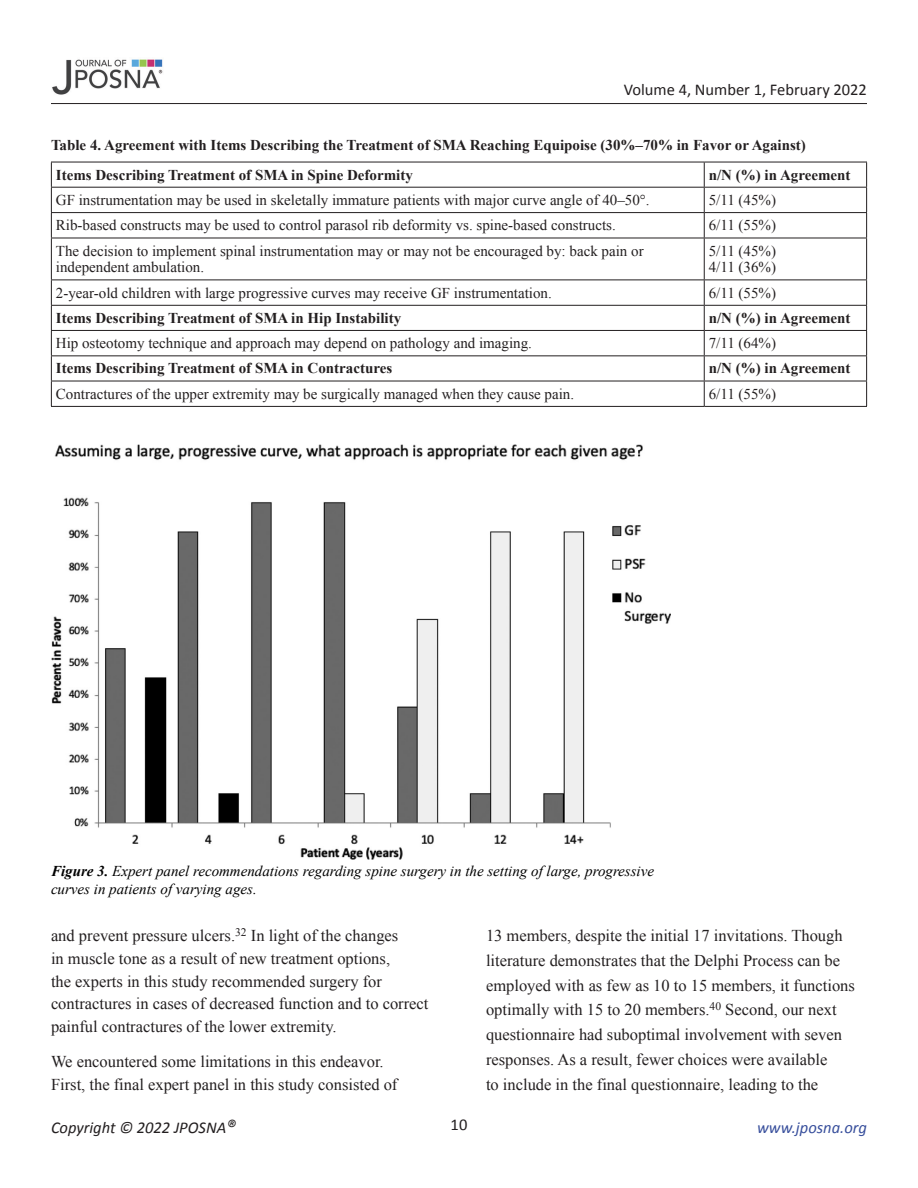
<style>
.page{position:relative;width:918px;height:1188px;background:#fff}
.page>*{position:absolute;margin:0;border:0;box-sizing:border-box;transform-origin:0 0}
.t1{font:16.5px/24.8px "Times New Roman";color:#231f20}
.t2{font:16.5px "Calibri";color:#231f20}
.t3{font:italic 16.5px "Calibri";color:#231f20}
.t4{font:italic 16.5px "Calibri";color:#384f9c}
.t5{font:15px/16.5px "Times New Roman";color:#231f20}
.t6{font:700 15px/30px "Times New Roman";color:#231f20}
.t7{font:italic 15px/18px "Times New Roman";color:#000}
.s1{font-weight:700}
.s2{font-size:19.5px}
</style>
<div class="page">
<hr style="left:51px;top:103px;width:816px;height:1px;background:#231f20">
<img style="left:52px;top:59px;width:111px;height:36px">
<hr style="left:51px;top:162px;width:653px;height:1px;background:#231f20">
<hr style="left:704px;top:162px;width:163px;height:1px;background:#231f20">
<hr style="left:51px;top:187px;width:653px;height:1px;background:#231f20">
<hr style="left:704px;top:187px;width:163px;height:1px;background:#231f20">
<hr style="left:51px;top:212px;width:653px;height:1px;background:#231f20">
<hr style="left:704px;top:212px;width:163px;height:1px;background:#231f20">
<svg style="left:704px;top:162px;width:1px;height:76px"></svg>
<hr style="left:51px;top:238px;width:653px;height:1px;background:#231f20">
<hr style="left:704px;top:238px;width:163px;height:1px;background:#231f20">
<hr style="left:704px;top:238px;width:1px;height:42px;background:#231f20">
<hr style="left:51px;top:280px;width:653px;height:1px;background:#231f20">
<hr style="left:704px;top:280px;width:163px;height:1px;background:#231f20">
<hr style="left:51px;top:305px;width:653px;height:1px;background:#231f20">
<hr style="left:704px;top:305px;width:163px;height:1px;background:#231f20">
<hr style="left:51px;top:330px;width:653px;height:1px;background:#231f20">
<hr style="left:704px;top:330px;width:163px;height:1px;background:#231f20">
<hr style="left:51px;top:355px;width:653px;height:1px;background:#231f20">
<hr style="left:704px;top:355px;width:163px;height:1px;background:#231f20">
<hr style="left:51px;top:381px;width:653px;height:1px;background:#231f20">
<hr style="left:704px;top:381px;width:163px;height:1px;background:#231f20">
<svg style="left:704px;top:280px;width:1px;height:126px"></svg>
<hr style="left:51px;top:406px;width:653px;height:1px;background:#231f20">
<hr style="left:704px;top:406px;width:163px;height:1px;background:#231f20">
<svg style="left:51px;top:162px;width:1px;height:76px"></svg>
<hr style="left:51px;top:238px;width:1px;height:42px;background:#231f20">
<svg style="left:51px;top:280px;width:1px;height:126px"></svg>
<svg style="left:866px;top:162px;width:1px;height:76px"></svg>
<hr style="left:866px;top:238px;width:1px;height:42px;background:#231f20">
<svg style="left:866px;top:280px;width:1px;height:126px"></svg>
<img style="left:51px;top:444px;width:619px;height:415px">
<p class="t2" style="left:624px;top:79px;width:245px">Volume 4, Number 1, February 2022</p>
<p class="t6" style="left:56px;top:129px;width:751px;text-indent:-5px">Table 4. Agreement with Items Describing the Treatment of SMA Reaching Equipoise (30%–70% in Favor or Against)<br>Items Describing Treatment of SMA in Spine Deformity</p>
<p class="t6" style="left:709px;top:159px;width:143px">n/N (%) in Agreement</p>
<p class="t5" style="left:56px;top:192px;width:595px">GF instrumentation may be used in skeletally immature patients with major curve angle of 40–50°.</p>
<p class="t5" style="left:709px;top:192px;width:69px">5/11 (45%)</p>
<p class="t5" style="left:56px;top:217px;width:561px">Rib-based constructs may be used to control parasol rib deformity vs. spine-based constructs.</p>
<p class="t5" style="left:709px;top:217px;width:69px">6/11 (55%)</p>
<p class="t5" style="left:56px;top:242px;width:589px">The decision to implement spinal instrumentation may or may not be encouraged by: back pain or independent ambulation.</p>
<p class="t5" style="left:709px;top:242px;width:69px">5/11 (45%)<br>4/11 (36%)</p>
<p class="t5" style="left:56px;top:284px;width:497px">2-year-old children with large progressive curves may receive GF instrumentation.</p>
<p class="t5" style="left:709px;top:284px;width:69px">6/11 (55%)</p>
<p class="t6" style="left:56px;top:303px;width:347px">Items Describing Treatment of SMA in Hip Instability</p>
<p class="t6" style="left:709px;top:303px;width:143px">n/N (%) in Agreement</p>
<p class="t5" style="left:56px;top:335px;width:478px">Hip osteotomy technique and approach may depend on pathology and imaging.</p>
<p class="t5" style="left:709px;top:335px;width:69px">7/11 (64%)</p>
<p class="t6" style="left:56px;top:353px;width:338px">Items Describing Treatment of SMA in Contractures</p>
<p class="t6" style="left:709px;top:353px;width:143px">n/N (%) in Agreement</p>
<p class="t5" style="left:56px;top:385px;width:520px">Contractures of the upper extremity may be surgically managed when they cause pain.</p>
<p class="t5" style="left:709px;top:385px;width:69px">6/11 (55%)</p>
<p class="t7" style="left:51px;top:861px;width:605px"><span class="s1">Figure 3.</span> Expert panel recommendations regarding spine surgery in the setting of large, progressive curves in patients of varying ages.</p>
<p class="t1" style="left:51px;top:924px;width:379px;line-height:22.6px">and prevent pressure ulcers.<sup>32</sup> In light of the changes<br>in muscle tone as a result of new treatment options,<br>the experts in this study recommended surgery for contractures in cases of decreased function and to correct painful contractures of the lower extremity.</p>
<p class="t1" style="left:51px;top:1050px;width:348px;line-height:22.6px">We encountered some limitations in this endeavor.<br>First, the final expert panel in this study consisted of</p>
<p class="t1" style="left:486px;top:923px;width:370px">13 members, despite the initial 17 invitations. Though literature demonstrates that the Delphi Process can be employed with as few as 10 to 15 members, it functions optimally with 15 to 20 members.<sup>40</sup> Second, our next questionnaire had suboptimal involvement with seven responses. As a result, fewer choices were available<br>to include in the final questionnaire, leading to the</p>
<p class="t3" style="left:51px;top:1116px;width:187px">Copyright © 2022 JPOSNA<span class="s2">®</span></p>
<p class="t2" style="left:451px;top:1114px;width:18px">10</p>
<p class="t4" style="left:757px;top:1116px;width:111px">www.jposna.org</p>
</div>
